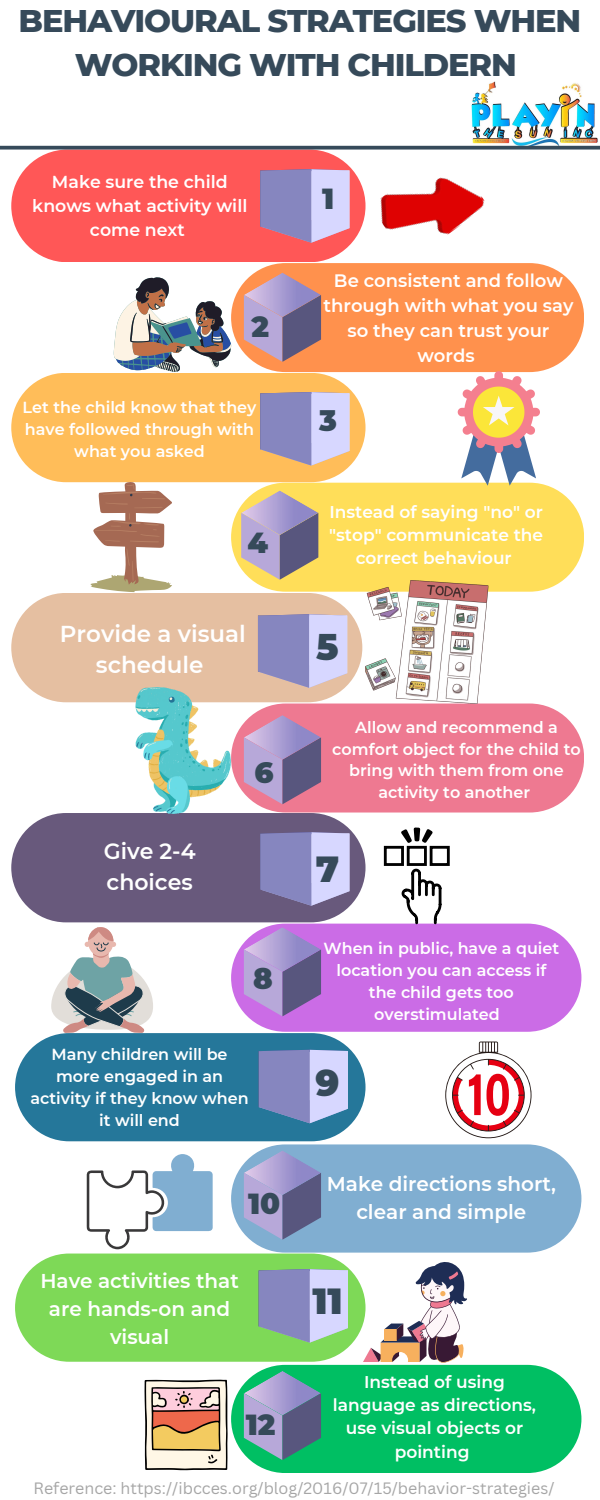
<style>
.page{position:relative;width:600px;height:1500px;background:#fff}
.page>*{position:absolute;margin:0;border:0;box-sizing:border-box;transform-origin:0 0}
.t1{font:900 36.3px "Montserrat";color:#364a5a}
.t2{font:800 32px/44.2px "Montserrat";letter-spacing:-.035em;color:#364a5a;text-align:center}
.t3{font:900 29px "Montserrat";color:#364a5a}
.t4{font:600 23px/31.5px "Montserrat";color:#fff;text-align:center}
.t5{font:600 22px/30.8px "Montserrat";color:#fff}
.t6{font:600 20px/27.8px "Montserrat";color:#fff;text-align:center}
.t7{font:600 18px/24.8px "Montserrat";color:#fff;text-align:center}
.t8{font:600 17.3px/23.8px "Montserrat";color:#fff;text-align:center}
.t9{font:600 17px/23.2px "Montserrat";color:#fff;text-align:center}
.t10{font:600 16px/21.8px "Montserrat";color:#fff;text-align:center}
.t11{font:16px "Canva Sans";color:#a6a6a6}
</style>
<div class="page">
<div style="left:11px;top:150px;width:355px;height:112px;background:#ff5757;border-radius:56px"></div>
<div style="left:11px;top:373px;width:354px;height:109px;background:#ffbd59;border-radius:55px"></div>
<div style="left:11px;top:593px;width:351px;height:109px;background:#e5bfa1;border-radius:55px"></div>
<div style="left:11px;top:813px;width:354px;height:109px;background:#68597c;border-radius:55px"></div>
<div style="left:15px;top:1033px;width:350px;height:108px;background:#25779a;border-radius:54px"></div>
<div style="left:231px;top:263px;width:353px;height:109px;background:#ff914d;border-radius:55px"></div>
<div style="left:231px;top:483px;width:353px;height:109px;background:#ffde59;border-radius:55px"></div>
<div style="left:231px;top:704px;width:353px;height:109px;background:#ee7991;border-radius:55px"></div>
<div style="left:231px;top:924px;width:350px;height:108px;background:#cb6ce6;border-radius:54px"></div>
<div style="left:231px;top:1144px;width:350px;height:109px;background:#80aed1;border-radius:54px"></div>
<div style="left:15px;top:1254px;width:350px;height:108px;background:#7ed957;border-radius:54px"></div>
<div style="left:231px;top:1365px;width:350px;height:108px;background:#00bf63;border-radius:54px"></div>
<img style="left:469px;top:81px;width:129px;height:65px">
<svg style="left:0;top:146px;width:600px;height:4px;background:#4c5a69"></svg>
<svg style="left:260px;top:169px;width:89px;height:74px;background:#b29eca"></svg>
<svg style="left:244px;top:273px;width:77px;height:89px"></svg>
<svg style="left:260px;top:392px;width:89px;height:74px;background:#b2aacb"></svg>
<svg style="left:241px;top:490px;width:77px;height:90px"></svg>
<svg style="left:244px;top:715px;width:77px;height:89px"></svg>
<svg style="left:244px;top:927px;width:77px;height:89px"></svg>
<svg style="left:244px;top:1150px;width:77px;height:90px"></svg>
<svg style="left:244px;top:1371px;width:77px;height:89px"></svg>
<svg style="left:258px;top:614px;width:89px;height:74px;background:#afabd3"></svg>
<svg style="left:260px;top:832px;width:89px;height:74px;background:#a09fcf"></svg>
<svg style="left:259px;top:1050px;width:89px;height:73px;background:#9ba3d3"></svg>
<svg style="left:259px;top:1269px;width:89px;height:74px;background:#a3aecb"></svg>
<svg style="left:114px;top:277px;width:117px;height:95px"></svg>
<img style="left:366px;top:580px;width:123px;height:124px">
<img style="left:136px;top:688px;width:95px;height:125px">
<div style="left:384px;top:846px;width:20px;height:20px;border:3px solid #000"></div>
<div style="left:407px;top:846px;width:20px;height:20px;border:3px solid #000"></div>
<div style="left:430px;top:846px;width:20px;height:20px;border:3px solid #000"></div>
<svg style="left:401px;top:828px;width:32px;height:15px"></svg>
<svg style="left:400px;top:868px;width:43px;height:56px"></svg>
<svg style="left:51px;top:927px;width:102px;height:106px"></svg>
<svg style="left:458px;top:371px;width:82px;height:115px"></svg>
<svg style="left:90px;top:482px;width:82px;height:110px"></svg>
<svg style="left:445px;top:1042px;width:87px;height:96px"></svg>
<svg style="left:87px;top:1154px;width:126px;height:95px"></svg>
<svg style="left:363px;top:1262px;width:104px;height:103px"></svg>
<svg style="left:144px;top:1380px;width:84px;height:90px;background:#ccaa8e"></svg>
<img style="left:380px;top:177px;width:105px;height:58px">
<p class="t2" style="left:19px;top:-2px;width:564px">BEHAVIOURAL STRATEGIES WHEN<br>WORKING WITH CHILDERN</p>
<p class="t8" style="left:32px;top:170px;width:217px">Make sure the child knows what activity will come next</p>
<p class="t3" style="left:251px;top:309px;width:19px">2</p>
<p class="t10" style="left:23px;top:396px;width:235px">Let the child know that they have followed through with what you asked</p>
<p class="t3" style="left:248px;top:525px;width:22px">4</p>
<p class="t4" style="left:60px;top:618px;width:187px">Provide a visual schedule</p>
<p class="t5" style="left:104px;top:836px;width:94px">Give 2-4 choices</p>
<p class="t3" style="left:255px;top:754px;width:21px">6</p>
<p class="t3" style="left:253px;top:961px;width:21px">8</p>
<p class="t10" style="left:31px;top:1044px;width:220px">Many children will be more engaged in an activity if they know when it will end</p>
<p class="t3" style="left:248px;top:1186px;width:34px">10</p>
<h3 class="t6" style="left:40px;top:1267px;width:200px">Have activities that are hands-on and visual</h3>
<p class="t3" style="left:246px;top:1407px;width:31px">12</p>
<h4 class="t3" style="left:322px;top:181px;width:14px">1</h4>
<p class="t7" style="left:324px;top:268px;width:251px">Be consistent and follow through with what you say so they can trust your words</p>
<h2 class="t3" style="left:319px;top:403px;width:19px">3</h2>
<h4 class="t9" style="left:329px;top:500px;width:216px">Instead of saying "no" or "stop" communicate the correct behaviour</h4>
<h4 class="t1" style="left:316px;top:625px;width:24px">5</h4>
<h4 class="t10" style="left:332px;top:716px;width:250px">Allow and recommend a comfort object for the child to bring with them from one activity to another</h4>
<h2 class="t1" style="left:316px;top:846px;width:25px">7</h2>
<p class="t10" style="left:323px;top:938px;width:237px">When in public, have a quiet location you can access if the child gets too overstimulated</p>
<p class="t1" style="left:316px;top:1061px;width:25px">9</p>
<p class="t6" style="left:327px;top:1170px;width:231px">Make directions short, clear and simple</p>
<p class="t1" style="left:312px;top:1279px;width:32px">11</p>
<p class="t9" style="left:333px;top:1370px;width:205px">Instead of using language as directions, use visual objects or pointing</p>
<p class="t11" style="left:34px;top:1477px;width:522px">Reference: https://ibcces.org/blog/2016/07/15/behavior-strategies/</p>
</div>
